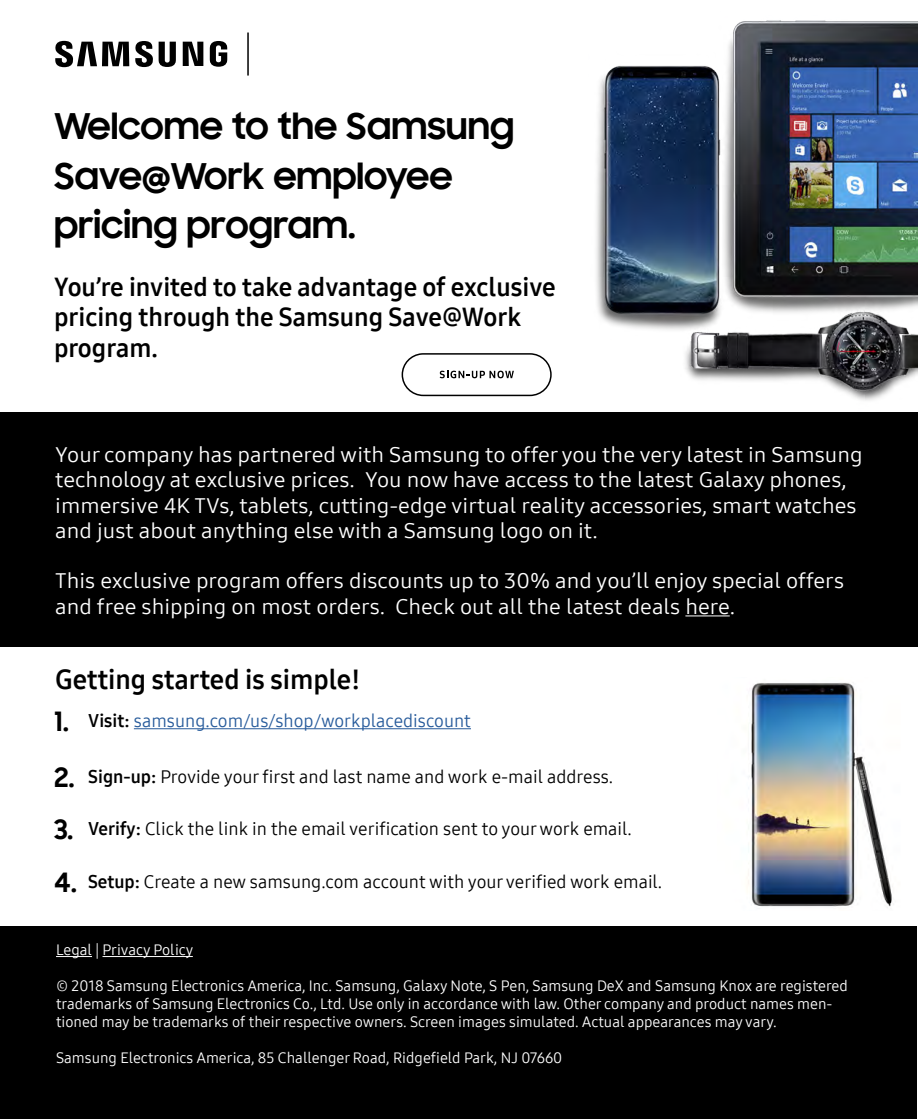
<style>
.page{position:relative;width:918px;height:1119px;background:#fff}
.page>*{position:absolute;margin:0;border:0;box-sizing:border-box;transform-origin:0 0}
.t1{font:700 36px/49.5px "Samsung Sharp Sans";color:#000}
.t2{font:27px "Samsung One 700";color:#000}
.t3{font:700 27px/56.1px "Samsung Sharp Sans";color:#000}
.t4{font:25.5px/30.6px "Samsung One 700";color:#000}
.t5{font:21px/25.2px "Samsung One 400";color:#fff;scale:1.07 1}
.t6{font:18px "Samsung One 400";color:#000}
.t7{font:18px "Samsung One 400";color:#275b9b}
.t8{font:15px/18px "Samsung One 400";color:#fff}
.s1{font-family:"Samsung One 700";color:#000}
.s2{font-family:"Samsung One 700"}
.s3{font-family:"Samsung Sharp Sans";font-weight:700;font-size:27px}
</style>
<div class="page">
<img style="left:596px;top:20px;width:322px;height:381px">
<div style="left:0;top:412px;width:918px;height:234px;background:#000"></div>
<hr style="left:685px;top:615px;width:45px;height:1px;background:#fff">
<svg style="left:401px;top:353px;width:151px;height:44px"></svg>
<hr style="left:134px;top:728px;width:337px;height:1px;background:#275b9b">
<svg style="left:183px;top:42px;width:20px;height:24px"></svg>
<svg style="left:55px;top:41px;width:74px;height:26px"></svg>
<svg style="left:135px;top:41px;width:18px;height:26px"></svg>
<svg style="left:159px;top:42px;width:17px;height:25px"></svg>
<svg style="left:210px;top:41px;width:17px;height:26px"></svg>
<div style="left:1px;top:926px;width:916px;height:192px;background:#000"></div>
<hr style="left:56px;top:956px;width:36px;height:1px;background:#fff">
<hr style="left:103px;top:956px;width:90px;height:1px;background:#fff">
<img style="left:748px;top:682px;width:144px;height:225px">
<hr style="left:247px;top:32px;width:2px;height:44px;background:#000">
<h1 class="t1" style="left:54px;top:100px;width:462px">Welcome to the Samsung<br>Save@Work employee pricing program.</h1>
<p class="t4" style="left:54px;top:271px;width:503px">You’re invited to take advantage of exclusive pricing through the Samsung Save@Work program.</p>
<p class="t5" style="left:55px;top:442px;width:756px">Your company has partnered with Samsung to offer you the very latest in Samsung technology at exclusive prices. You now have access to the latest Galaxy phones, immersive 4K TVs, tablets, cutting-edge virtual reality accessories, smart watches and just about anything else with a Samsung logo on it.</p>
<p class="t5" style="left:55px;top:568px;width:739px">This exclusive program offers discounts up to 30% and you’ll enjoy special offers and free shipping on most orders. Check out all the latest deals here.</p>
<p class="t2" style="left:55px;top:661px;width:307px">Getting started is simple!</p>
<p class="t3" style="left:54px;top:691px;width:22px">1.<br>2.</p>
<p class="t7" style="left:88px;top:708px;width:384px"><span class="s1">Visit:</span> samsung.com/us/shop/workplacediscount</p>
<p class="t6" style="left:88px;top:764px;width:526px"><span class="s2">Sign-up:</span> Provide your first and last name and work e-mail address.</p>
<p class="t6" style="left:54px;top:816px;width:579px"><span class="s3">3.</span> <span class="s2">Verify:</span> Click the link in the email verification sent to your work email.</p>
<p class="t3" style="left:54px;top:852px;width:24px">4.</p>
<p class="t6" style="left:88px;top:869px;width:576px"><span class="s2">Setup:</span> Create a new samsung.com account with your verified work email.</p>
<p class="t8" style="left:56px;top:940px;width:139px">Legal | Privacy Policy</p>
<p class="t8" style="left:56px;top:976px;width:793px">© 2018 Samsung Electronics America, Inc. Samsung, Galaxy Note, S Pen, Samsung DeX and Samsung Knox are registered trademarks of Samsung Electronics Co., Ltd. Use only in accordance with law. Other company and product names men&shy;tioned may be trademarks of their respective owners. Screen images simulated. Actual appearances may vary.</p>
<p class="t8" style="left:56px;top:1048px;width:508px">Samsung Electronics America, 85 Challenger Road, Ridgefield Park, NJ 07660</p>
</div>
